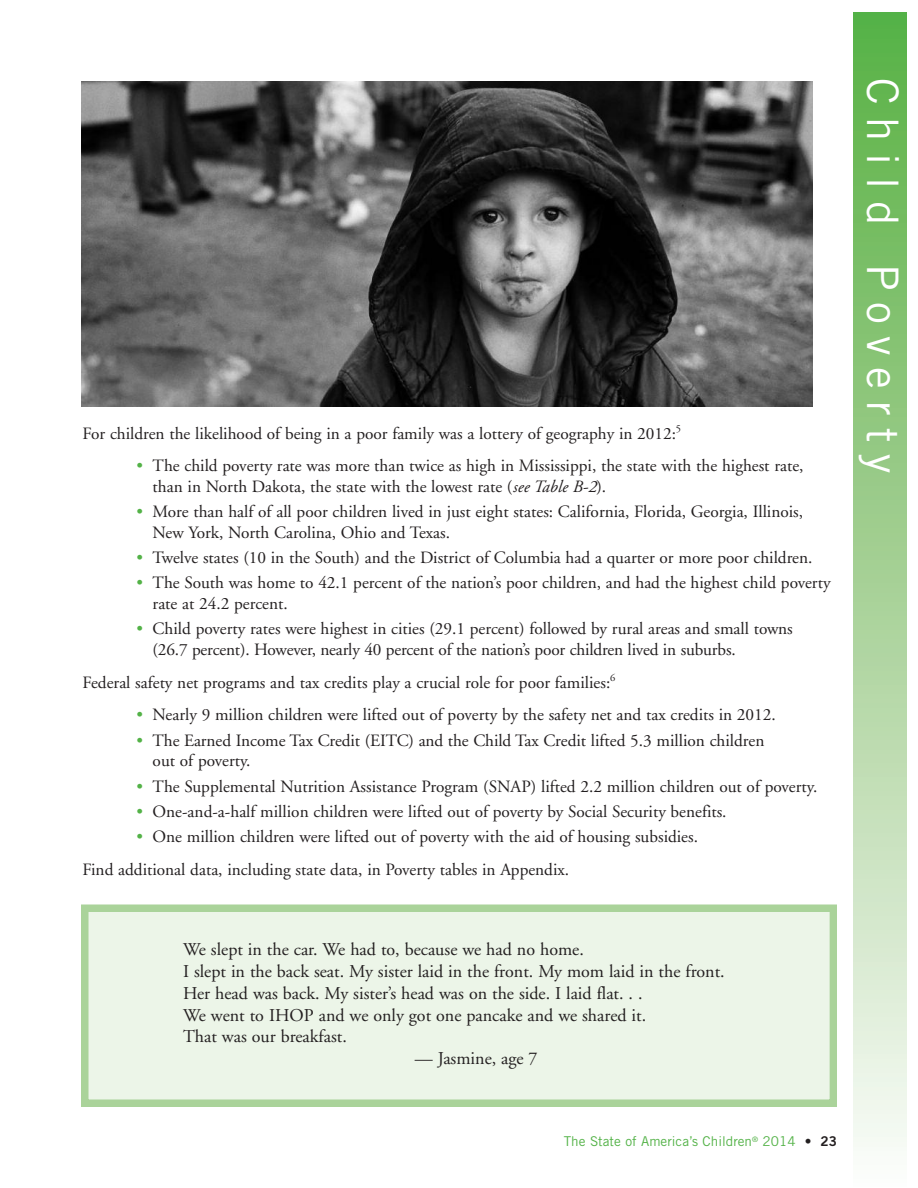
<style>
.page{position:relative;width:918px;height:1188px;background:#fff}
.page>*{position:absolute;margin:0;border:0;box-sizing:border-box;transform-origin:0 0}
.t1{font:43.5px "Trade Gothic";letter-spacing:.275em;color:#fff}
.t2{font:18px/21.8px "Adobe Garamond";color:#231f20}
.t3{font:17.25px/20.7px "Adobe Garamond";color:#231f20}
.t4{font:13.5px "Trade Gothic";color:#53b247}
.s1{color:#53b247}
.s2{font-style:italic}
.s3{color:#231f20}
.s4{font-family:"Trade Gothic Bold Two";color:#231f20}
</style>
<div class="page">
<div style="left:854px;top:12px;width:53px;height:1174px;background:linear-gradient(to bottom,#57ae41,#faf9f6)"></div>
<div style="left:88px;top:912px;width:742px;height:187px;background:#ecf5e8"></div>
<div style="left:81px;top:904px;width:756px;height:203px;border:8px solid #aad39a"></div>
<img style="left:81px;top:81px;width:732px;height:325px">
<p class="t3" style="left:82px;top:424px;width:600px">For children the likelihood of being in a poor family was a lottery of geography in 2012:<sup>5</sup></p>
<p class="t3" style="left:153px;top:457px;width:652px;text-indent:-16px"><span class="s1">•</span> The child poverty rate was more than twice as high in Mississippi, the state with the highest rate, than in North Dakota, the state with the lowest rate (<span class="s2">see Table B-2</span>).</p>
<p class="t3" style="left:153px;top:503px;width:652px;text-indent:-16px"><span class="s1">•</span> More than half of all poor children lived in just eight states: California, Florida, Georgia, Illinois,<br>New York, North Carolina, Ohio and Texas.</p>
<p class="t3" style="left:136px;top:549px;width:678px"><span class="s1">•</span> Twelve states (10 in the South) and the District of Columbia had a quarter or more poor children.</p>
<p class="t3" style="left:153px;top:574px;width:680px;text-indent:-16px"><span class="s1">•</span> The South was home to 42.1 percent of the nation’s poor children, and had the highest child poverty rate at 24.2 percent.</p>
<p class="t3" style="left:153px;top:620px;width:642px;text-indent:-16px"><span class="s1">•</span> Child poverty rates were highest in cities (29.1 percent) followed by rural areas and small towns (26.7 percent). However, nearly 40 percent of the nation’s poor children lived in suburbs.</p>
<p class="t3" style="left:83px;top:673px;width:534px">Federal safety net programs and tax credits play a crucial role for poor families:<sup>6</sup></p>
<p class="t3" style="left:136px;top:706px;width:641px"><span class="s1">•</span> Nearly 9 million children were lifted out of poverty by the safety net and tax credits in 2012.</p>
<p class="t3" style="left:153px;top:731px;width:613px;text-indent:-16px"><span class="s1">•</span> The Earned Income Tax Credit (EITC) and the Child Tax Credit lifted 5.3 million children out of poverty.</p>
<p class="t3" style="left:136px;top:777px;width:682px"><span class="s1">•</span> The Supplemental Nutrition Assistance Program (SNAP) lifted 2.2 million children out of poverty.</p>
<p class="t3" style="left:136px;top:802px;width:592px"><span class="s1">•</span> One-and-a-half million children were lifted out of poverty by Social Security benefits.</p>
<p class="t3" style="left:82px;top:822px;width:617px;line-height:32.7px;text-indent:54px"><span class="s1">•</span> One million children were lifted out of poverty with the aid of housing subsidies.<br>Find additional data, including state data, in Poverty tables in Appendix.</p>
<p class="t2" style="left:183px;top:940px;width:543px">We slept in the car. We had to, because we had no home.<br>I slept in the back seat. My sister laid in the front. My mom laid in the front.<br>Her head was back. My sister’s head was on the side. I laid flat. . .<br>We went to IHOP and we only got one pancake and we shared it.<br>That was our breakfast.</p>
<p class="t2" style="left:415px;top:1049px;width:124px">— Jasmine, age 7</p>
<h1 class="t1" style="left:899px;top:78px;width:396px;rotate:90deg">Child Poverty</h1>
<p class="t4" style="left:564px;top:1136px;width:275px">The State of America’s Children<sup>®</sup> 2014 <span class="s3">•</span> <span class="s4">23</span></p>
</div>
